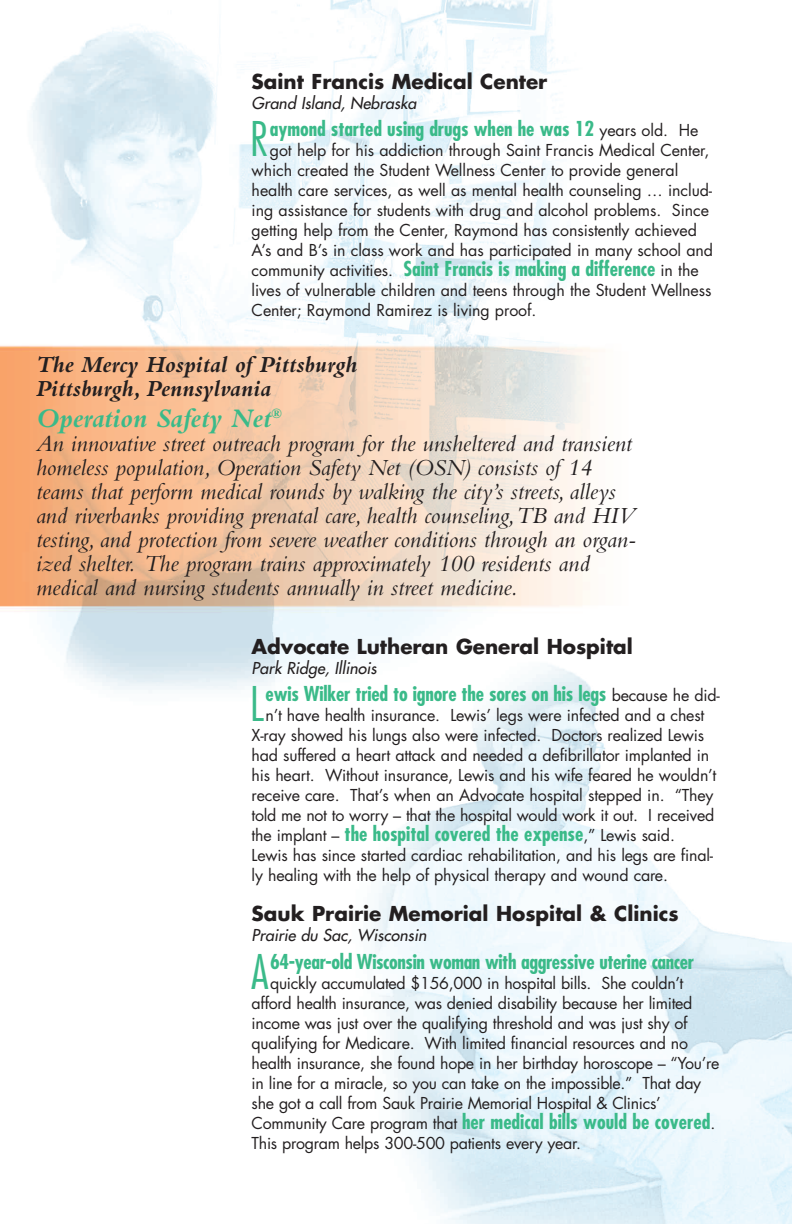
<style>
.page{position:relative;width:792px;height:1224px;background:#fff}
.page>*{position:absolute;margin:0;border:0;box-sizing:border-box;transform-origin:0 0}
.t1{font:300 condensed 46.4px "Futura";color:#3aba89}
.t2{font:italic 700 28px "Bembo";color:#3aba89}
.t3{font:italic 24px/24px "Bembo";letter-spacing:-.005em;color:#231f20}
.t4{font:italic 700 24px/24px "Bembo";color:#231f20}
.t5{font:700 condensed 20px "Futura";letter-spacing:-.005em;color:#3aba89}
.t6{font:700 20px "Futura";color:#231f20}
.t7{font:16px/20px "Futura";letter-spacing:-.01em;color:#231f20}
.t8{font:italic 16px "Futura";color:#231f20}
.s1{font-weight:400;font-stretch:normal;font-size:16px;color:#231f20}
</style>
<div class="page">
<img style="left:0;top:0;width:792px;height:1224px">
<p class="t6" style="left:252px;top:72px;width:297px">Saint Francis Medical Center</p>
<p class="t8" style="left:252px;top:95px;width:166px">Grand Island, Nebraska</p>
<h1 class="t1" style="left:250px;top:119px;width:19px">R</h1>
<p class="t5" style="left:270px;top:120px;width:430px">aymond started using drugs when he was 12 <span class="s1">years old. He</span></p>
<p class="t7" style="left:252px;top:141px;width:463px;text-indent:18px">got help for his addiction through Saint Francis Medical Center, which created the Student Wellness Center to provide general health care services, as well as mental health counseling … includ&shy;ing assistance for students with drug and alcohol problems. Since getting help from the Center, Raymond has consistently achieved A’s and B’s in class work and has participated in many school and</p>
<p class="t5" style="left:252px;top:260px;width:449px"><span class="s1">community activities.</span> Saint Francis is making a difference <span class="s1">in the</span></p>
<p class="t7" style="left:252px;top:281px;width:461px">lives of vulnerable children and teens through the Student Wellness<br>Center; Raymond Ramirez is living proof.</p>
<h3 class="t4" style="left:36px;top:355px;width:323px">The Mercy Hospital of Pittsburgh<br>Pittsburgh, Pennsylvania</h3>
<h2 class="t2" style="left:36px;top:409px;width:247px">Operation Safety Net<sup>®</sup></h2>
<p class="t3" style="left:36px;top:434px;width:602px">An innovative street outreach program for the unsheltered and transient homeless population, Operation Safety Net (OSN) consists of 14 teams that perform medical rounds by walking the city’s streets, alleys and riverbanks providing prenatal care, health counseling,TB and HIV testing, and protection from severe weather conditions through an organ&shy;ized shelter. The program trains approximately 100 residents and medical and nursing students annually in street medicine.</p>
<p class="t6" style="left:252px;top:638px;width:383px">Advocate Lutheran General Hospital</p>
<p class="t8" style="left:252px;top:660px;width:127px">Park Ridge, Illinois</p>
<h1 class="t1" style="left:250px;top:684px;width:15px">L</h1>
<p class="t5" style="left:266px;top:685px;width:456px">ewis Wilker tried to ignore the sores on his legs <span class="s1">because he did-</span></p>
<p class="t7" style="left:252px;top:707px;width:466px;text-indent:14px">n’t have health insurance. Lewis’ legs were infected and a chest X-ray showed his lungs also were infected. Doctors realized Lewis had suffered a heart attack and needed a defibrillator implanted in his heart. Without insurance, Lewis and his wife feared he wouldn’t receive care. That’s when an Advocate hospital stepped in. “They told me not to worry – that the hospital would work it out. I received</p>
<p class="t5" style="left:252px;top:825px;width:425px"><span class="s1">the implant –</span> the hospital covered the expense<span class="s1">,” Lewis said.</span></p>
<p class="t7" style="left:252px;top:847px;width:463px">Lewis has since started cardiac rehabilitation, and his legs are final&shy;ly healing with the help of physical therapy and wound care.</p>
<p class="t6" style="left:252px;top:905px;width:429px">Sauk Prairie Memorial Hospital &amp; Clinics</p>
<p class="t8" style="left:252px;top:928px;width:176px">Prairie du Sac, Wisconsin</p>
<h1 class="t1" style="left:252px;top:952px;width:18px">A</h1>
<p class="t5" style="left:270px;top:953px;width:425px">64-year-old Wisconsin woman with aggressive uterine cancer</p>
<p class="t7" style="left:252px;top:974px;width:469px;text-indent:19px">quickly accumulated $156,000 in hospital bills. She couldn’t afford health insurance, was denied disability because her limited income was just over the qualifying threshold and was just shy of qualifying for Medicare. With limited financial resources and no health insurance, she found hope in her birthday horoscope – “You’re in line for a miracle, so you can take on the impossible.” That day she got a call from Sauk Prairie Memorial Hospital &amp; Clinics’</p>
<p class="t5" style="left:252px;top:1113px;width:465px"><span class="s1">Community Care program that</span> her medical bills would be covered<span class="s1">.</span></p>
<p class="t7" style="left:252px;top:1134px;width:331px">This program helps 300-500 patients every year.</p>
</div>
